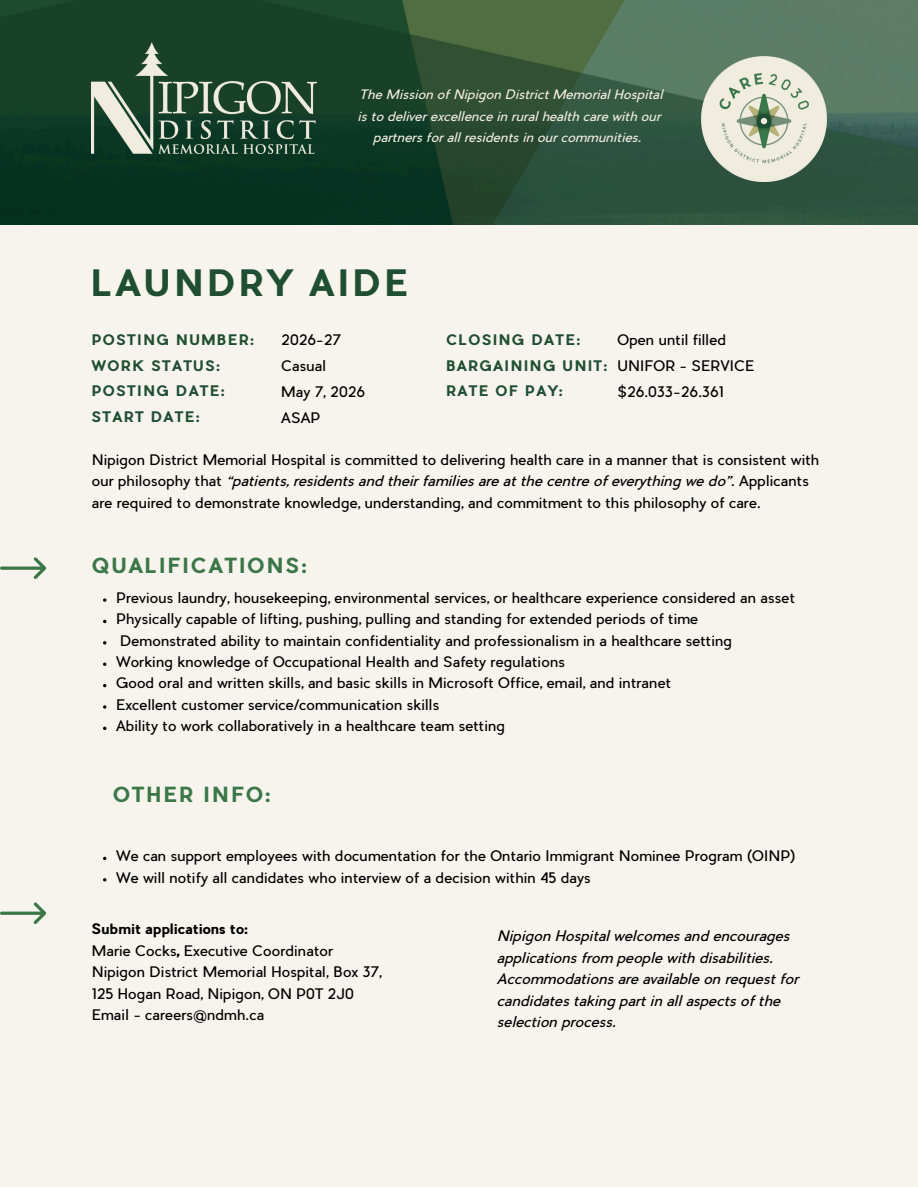
<style>
.page{position:relative;width:918px;height:1188px;background:#fff}
.page>*{position:absolute;margin:0;border:0;box-sizing:border-box;transform-origin:0 0}
.t1{font:700 35.55px "Pier Sans";letter-spacing:.1em;color:#204e33}
.t2{font:700 20.4px "Pier Sans";letter-spacing:.1em;color:#3c7748}
.t3{font:14.25px/21.3px "Pier Sans";color:#000}
.t4{font:italic 14.25px/21.3px "Pier Sans";color:#000}
.t5{font:700 14.25px/25.8px "Pier Sans";letter-spacing:.1em;color:#204e33}
.t6{font:italic 12.75px/21.3px "Pier Sans";color:#efeadd;text-align:center}
.s1{font-style:italic}
.s2{font-weight:700}
</style>
<div class="page">
<img style="left:0;top:0;width:918px;height:225px">
<img style="left:92px;top:42px;width:225px;height:111px">
<div style="left:0;top:225px;width:918px;height:962px;background:#f7f4ee"></div>
<svg style="left:0;top:557px;width:46px;height:22px"></svg>
<img style="left:702px;top:56px;width:125px;height:125px">
<svg style="left:103px;top:598px;width:3px;height:4px"></svg>
<svg style="left:103px;top:641px;width:3px;height:4px"></svg>
<svg style="left:103px;top:705px;width:3px;height:4px"></svg>
<svg style="left:0;top:902px;width:46px;height:22px"></svg>
<svg style="left:103px;top:878px;width:3px;height:4px"></svg>
<p class="t6" style="left:358px;top:86px;width:307px">The Mission of Nipigon District Memorial Hospital is to deliver excellence in rural health care with our partners for all residents in our communities.</p>
<h1 class="t1" style="left:92px;top:270px;width:318px">LAUNDRY AIDE</h1>
<h3 class="t5" style="left:92px;top:328px;width:164px">POSTING NUMBER:<br>WORK STATUS:<br>POSTING DATE:<br>START DATE:</h3>
<h3 class="t5" style="left:446px;top:328px;width:162px">CLOSING DATE:<br>BARGAINING UNIT:<br>RATE OF PAY:</h3>
<h4 class="t3" style="left:281px;top:328px;width:86px;line-height:25.8px">2026-27<br>Casual<br>May 7, 2026<br>ASAP</h4>
<h4 class="t3" style="left:618px;top:328px;width:138px;line-height:25.8px">Open until filled<br>UNIFOR - SERVICE $26.033-26.361</h4>
<h4 class="t3" style="left:92px;top:451px;width:729px">Nipigon District Memorial Hospital is committed to delivering health care in a manner that is consistent with our philosophy that <span class="s1">“patients, residents and their families are at the centre of everything we do”</span>. Applicants are required to demonstrate knowledge, understanding, and commitment to this philosophy of care.</h4>
<h2 class="t2" style="left:92px;top:558px;width:216px">QUALIFICATIONS:</h2>
<h4 class="t3" style="left:116px;top:589px;width:681px">Previous laundry, housekeeping, environmental services, or healthcare experience considered an asset</h4>
<h4 class="t3" style="left:116px;top:610px;width:584px">Physically capable of lifting, pushing, pulling and standing for extended periods of time</h4>
<h4 class="t3" style="left:120px;top:632px;width:613px">Demonstrated ability to maintain confidentiality and professionalism in a healthcare setting</h4>
<h4 class="t3" style="left:116px;top:653px;width:451px">Working knowledge of Occupational Health and Safety regulations</h4>
<h4 class="t3" style="left:116px;top:674px;width:557px">Good oral and written skills, and basic skills in Microsoft Office, email, and intranet</h4>
<h4 class="t3" style="left:116px;top:696px;width:325px">Excellent customer service/communication skills</h4>
<h4 class="t3" style="left:116px;top:717px;width:391px">Ability to work collaboratively in a healthcare team setting</h4>
<h2 class="t2" style="left:113px;top:787px;width:158px">OTHER INFO:</h2>
<h4 class="t3" style="left:116px;top:847px;width:681px">We can support employees with documentation for the Ontario Immigrant Nominee Program (OINP)</h4>
<h4 class="t3" style="left:116px;top:869px;width:476px">We will notify all candidates who interview of a decision within 45 days</h4>
<h4 class="t3" style="left:92px;top:920px;width:292px"><span class="s2">Submit applications to:<br></span>Marie Cocks<span class="s2">,</span> Executive Coordinator Nipigon District Memorial Hospital, Box 37, 125 Hogan Road, Nipigon, ON P0T 2J0<br>Email - careers@ndmh.ca</h4>
<h4 class="t4" style="left:497px;top:927px;width:303px">Nipigon Hospital welcomes and encourages applications from people with disabilities.<br>Accommodations are available on request for candidates taking part in all aspects of the selection process.</h4>
</div>
